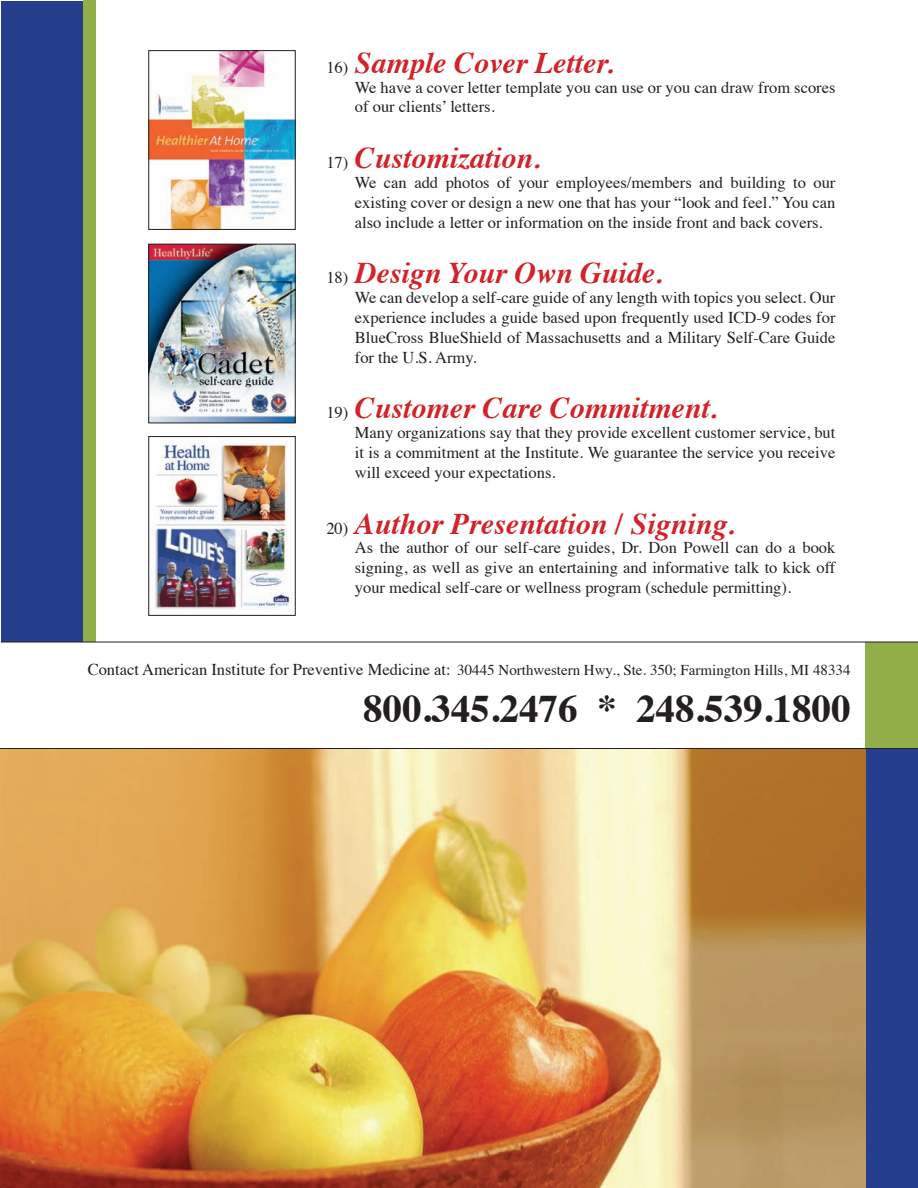
<style>
.page{position:relative;width:918px;height:1188px;background:#fff}
.page>*{position:absolute;margin:0;border:0;box-sizing:border-box;transform-origin:0 0}
.t1{font:700 39px "Times";color:#231f20}
.t2{font:italic 700 30px "Times";color:#d1232a}
.t3{font:16.5px/19.8px "Times";color:#231f20;text-align:justify}
.t4{font:15px "Times";color:#231f20}
.s1{font-weight:400;font-style:normal;font-size:16.5px;color:#231f20}
.s2{font-size:16.5px}
</style>
<div class="page">
<div style="left:865px;top:642px;width:53px;height:106px;background:#91ae49"></div>
<div style="left:865px;top:748px;width:53px;height:440px;background:#253f8e"></div>
<img style="left:0;top:749px;width:865px;height:438px">
<div style="left:1px;top:2px;width:87px;height:640px;background:#253f8e"></div>
<div style="left:83px;top:0;width:12px;height:642px;background:#91ae49"></div>
<hr style="left:1px;top:642px;width:917px;height:1px;background:#231f20">
<hr style="left:0;top:748px;width:918px;height:1px;background:#231f20">
<img style="left:150px;top:52px;width:144px;height:176px">
<div style="left:148px;top:50px;width:148px;height:180px;border:1px solid #231f20"></div>
<img style="left:150px;top:246px;width:144px;height:175px">
<div style="left:148px;top:244px;width:148px;height:179px;border:1px solid #231f20"></div>
<img style="left:154px;top:439px;width:137px;height:171px">
<div style="left:148px;top:436px;width:148px;height:180px;border:1px solid #231f20"></div>
<h2 class="t2" style="left:326px;top:35px;width:289px"><span class="s1">16)</span> Sample Cover Letter.</h2>
<p class="t3" style="left:355px;top:76px;width:482px">We have a cover letter template you can use or you can draw from scores of our clients’ letters.</p>
<h2 class="t2" style="left:326px;top:130px;width:216px"><span class="s1">17)</span> Customization.</h2>
<p class="t3" style="left:355px;top:171px;width:482px">We can add photos of your employees/members and building to our existing cover or design a new one that has your “look and feel.” You can also include a letter or information on the inside front and back covers.</p>
<h2 class="t2" style="left:326px;top:245px;width:338px"><span class="s1">18)</span> Design Your Own Guide.</h2>
<p class="t3" style="left:355px;top:286px;width:482px">We can develop a self-care guide of any length with topics you select. Our experience includes a guide based upon frequently used ICD-9 codes for BlueCross BlueShield of Massachusetts and a Military Self-Care Guide for the U.S. Army.</p>
<h2 class="t2" style="left:326px;top:380px;width:393px"><span class="s1">19)</span> Customer Care Commitment.</h2>
<p class="t3" style="left:355px;top:421px;width:482px">Many organizations say that they provide excellent customer service, but it is a commitment at the Institute. We guarantee the service you receive will exceed your expectations.</p>
<h2 class="t2" style="left:326px;top:495px;width:410px"><span class="s1">20)</span> Author Presentation / Signing.</h2>
<p class="t3" style="left:355px;top:536px;width:482px">As the author of our self-care guides, Dr. Don Powell can do a book signing, as well as give an entertaining and informative talk to kick off your medical self-care or wellness program (schedule permitting).</p>
<p class="t4" style="left:88px;top:656px;width:764px"><span class="s2">Contact American Institute for Preventive Medicine at:</span> 30445 Northwestern Hwy., Ste. 350; Farmington Hills, MI 48334</p>
<h1 class="t1" style="left:363px;top:671px;width:489px">800.345.2476 * 248.539.1800</h1>
</div>
